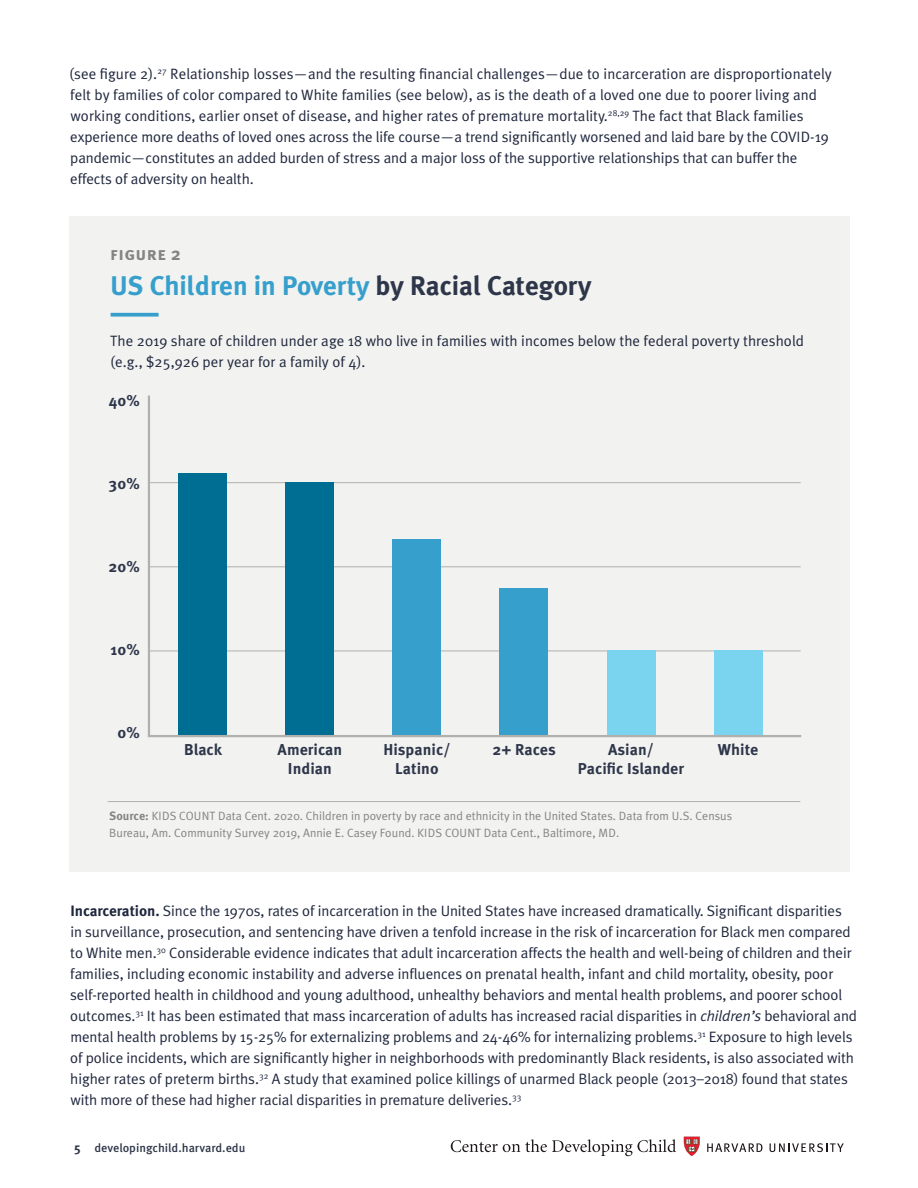
<style>
.page{position:relative;width:918px;height:1188px;background:#fff}
.page>*{position:absolute;margin:0;border:0;box-sizing:border-box;transform-origin:0 0}
.t1{font:700 27px "Meta Plus";color:#379fcc}
.t2{font:700 18px "Meta Pro";letter-spacing:.02em;color:#848484}
.t3{font:700 15.75px "Meta Pro";letter-spacing:.005em;color:#2e364a}
.List_Paragraph{font:15px/21px "Meta Plus Normal";letter-spacing:-.005em;color:#1f273d}
.t4{font:12px/17px "Meta Plus Normal";letter-spacing:.005em;color:#838383}
.t5{font:500 12px "Meta Pro";color:#2e3649}
.s1{color:#2e3649}
.s2{font-family:"Meta Pro";font-weight:700}
.s3{font-style:italic}
.s4{font-weight:700;font-size:12.75px}
</style>
<div class="page">
<svg style="left:684px;top:1137px;width:16px;height:19px"></svg>
<svg style="left:451px;top:1139px;width:225px;height:17px"></svg>
<svg style="left:707px;top:1143px;width:55px;height:9px"></svg>
<svg style="left:770px;top:1143px;width:74px;height:9px"></svg>
<div style="left:70px;top:216px;width:780px;height:656px;background:#f2f2f0"></div>
<svg style="left:111px;top:313px;width:48px;height:4px"></svg>
<hr style="left:108px;top:801px;width:692px;height:1px;background:#b0b0ad">
<svg style="left:147px;top:395px;width:655px;height:343px"></svg>
<p class="List_Paragraph" style="left:69px;top:63px;width:764px">(see figure 2).<sup>27</sup> Relationship losses—and the resulting financial challenges—due to incarceration are disproportionately felt by families of color compared to White families (see below), as is the death of a loved one due to poorer living and working conditions, earlier onset of disease, and higher rates of premature mortality.<sup>28,29</sup> The fact that Black families experience more deaths of loved ones across the life course—a trend significantly worsened and laid bare by the COVID-19 pandemic—constitutes an added burden of stress and a major loss of the supportive relationships that can buffer the effects of adversity on health.</p>
<p class="t2" style="left:110px;top:240px;width:73px">figure 2</p>
<p class="t1" style="left:110px;top:270px;width:483px">US Children in Poverty <span class="s1">by Racial Category</span></p>
<p class="List_Paragraph" style="left:110px;top:330px;width:695px">The 2019 share of children under age 18 who live in families with incomes below the federal poverty threshold (e.g., $25,926 per year for a family of 4).</p>
<p class="t3" style="left:109px;top:389px;width:32px">40%</p>
<p class="t3" style="left:109px;top:471px;width:33px">30%</p>
<p class="t3" style="left:108px;top:554px;width:33px">20%</p>
<p class="t3" style="left:110px;top:637px;width:31px">10%</p>
<p class="t3" style="left:117px;top:720px;width:24px">0%</p>
<p class="t3" style="left:184px;top:737px;width:40px">Black</p>
<p class="t3" style="left:278px;top:737px;width:66px">American</p>
<p class="t3" style="left:288px;top:756px;width:45px">Indian</p>
<p class="t3" style="left:383px;top:737px;width:69px">Hispanic/</p>
<p class="t3" style="left:395px;top:756px;width:45px">Latino</p>
<p class="t3" style="left:492px;top:737px;width:65px">2+ Races</p>
<p class="t3" style="left:608px;top:737px;width:47px">Asian/</p>
<p class="t3" style="left:578px;top:756px;width:108px">Pacific Islander</p>
<p class="t3" style="left:718px;top:737px;width:42px">White</p>
<p class="t4" style="left:109px;top:808px;width:625px"><span class="s2">Source:</span> KIDS COUNT Data Cent. 2020. Children in poverty by race and ethnicity in the United States. Data from U.S. Census<br>Bureau, Am. Community Survey 2019, Annie E. Casey Found. KIDS COUNT Data Cent., Baltimore, MD.</p>
<p class="List_Paragraph" style="left:70px;top:900px;width:788px"><span class="s2">Incarceration.</span> Since the 1970s, rates of incarceration in the United States have increased dramatically. Significant disparities<br>in surveillance, prosecution, and sentencing have driven a tenfold increase in the risk of incarceration for Black men compared to White men.<sup>30</sup> Considerable evidence indicates that adult incarceration affects the health and well-being of children and their families, including economic instability and adverse influences on prenatal health, infant and child mortality, obesity, poor self-reported health in childhood and young adulthood, unhealthy behaviors and mental health problems, and poorer school outcomes.<sup>31</sup> It has been estimated that mass incarceration of adults has increased racial disparities in <span class="s3">children’s</span> behavioral and mental health problems by 15-25% for externalizing problems and 24-46% for internalizing problems.<sup>31</sup> Exposure to high levels of police incidents, which are significantly higher in neighborhoods with predominantly Black residents, is also associated with higher rates of preterm births.<sup>32</sup> A study that examined police killings of unarmed Black people (2013–2018) found that states with more of these had higher racial disparities in premature deliveries.<sup>33</sup></p>
<p class="t5" style="left:74px;top:1139px;width:173px"><span class="s4">5</span> developingchild.harvard.edu</p>
</div>
